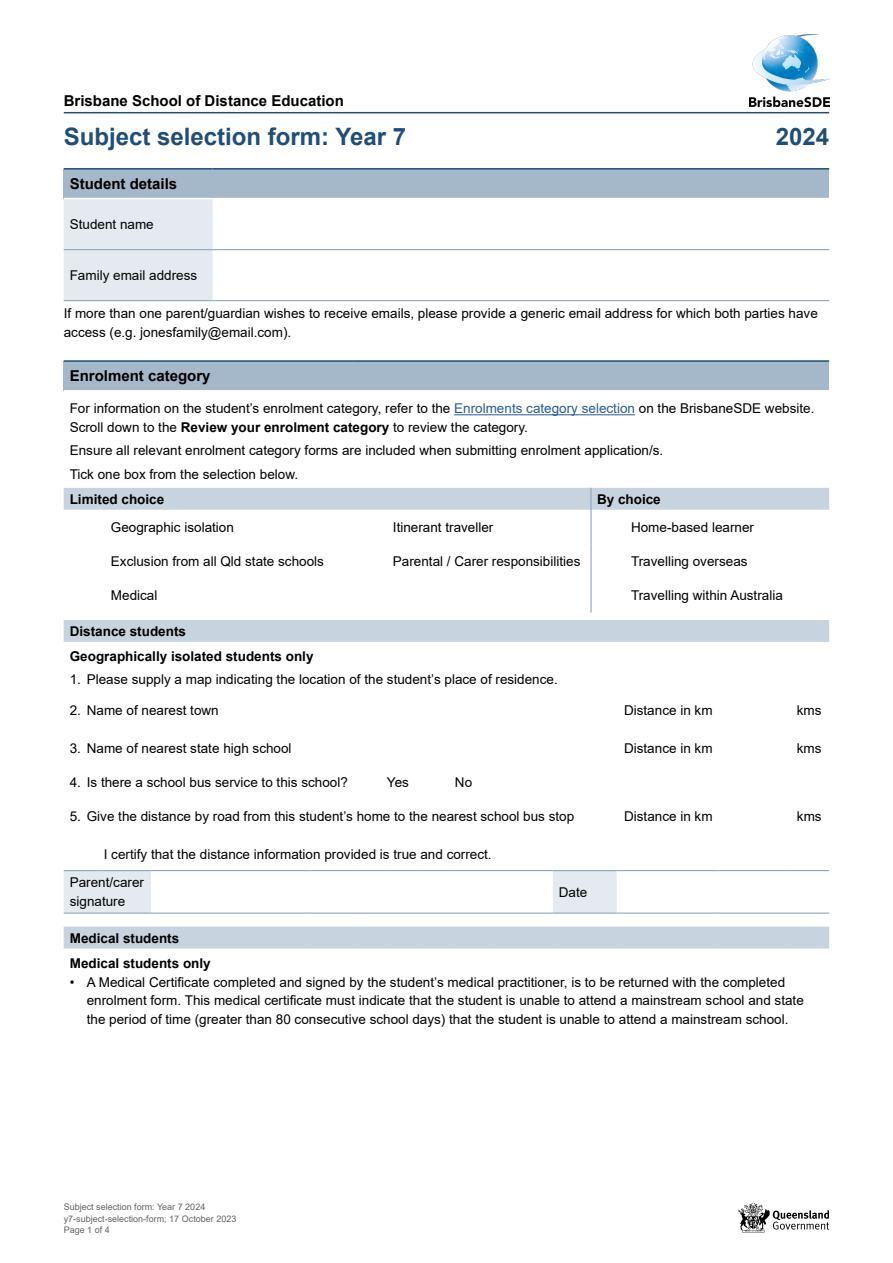
<style>
.page{position:relative;width:893px;height:1263px;background:#fff}
.page>*{position:absolute;margin:0;border:0;box-sizing:border-box;transform-origin:0 0}
.t1{font:700 24px "Arial";color:#1f4e79}
.t2{font:700 15px "Arial";color:#000}
.t3{font:13.5px/18.9px "Arial";color:#000}
.t4{font:700 13.5px/25px "Arial";color:#000}
.t5{font:9px "Arial";color:#646363}
.s1{color:#275b9b}
.s2{font-weight:700}
</style>
<div class="page">
<svg style="left:738px;top:1203px;width:91px;height:29px"></svg>
<hr style="left:64px;top:112px;width:765px;height:1px;background:#1f4e79">
<img style="left:749px;top:34px;width:80px;height:72px">
<div style="left:64px;top:169px;width:765px;height:30px;background:#a5b8c9"></div>
<div style="left:64px;top:199px;width:149px;height:101px;background:#e4eaef"></div>
<hr style="left:64px;top:249px;width:149px;height:1px;background:#8fa7bc">
<hr style="left:213px;top:249px;width:616px;height:1px;background:#8fa7bc">
<hr style="left:64px;top:300px;width:149px;height:1px;background:#8fa7bc">
<hr style="left:213px;top:300px;width:616px;height:1px;background:#8fa7bc">
<hr style="left:64px;top:168px;width:149px;height:2px;background:#1f4e79">
<hr style="left:213px;top:168px;width:616px;height:2px;background:#1f4e79">
<hr style="left:64px;top:198px;width:149px;height:1px;background:#fff">
<hr style="left:213px;top:198px;width:616px;height:1px;background:#fff">
<div style="left:64px;top:361px;width:765px;height:30px;background:#a5b8c9"></div>
<div style="left:64px;top:488px;width:765px;height:22px;background:#c7d3de"></div>
<hr style="left:64px;top:360px;width:41px;height:2px;background:#1f4e79">
<hr style="left:105px;top:360px;width:248px;height:2px;background:#1f4e79">
<hr style="left:353px;top:360px;width:34px;height:2px;background:#1f4e79">
<hr style="left:387px;top:360px;width:204px;height:2px;background:#1f4e79">
<hr style="left:591px;top:360px;width:34px;height:2px;background:#1f4e79">
<hr style="left:625px;top:360px;width:204px;height:2px;background:#1f4e79">
<hr style="left:64px;top:390px;width:41px;height:1px;background:#fff">
<hr style="left:105px;top:390px;width:248px;height:1px;background:#fff">
<hr style="left:353px;top:390px;width:34px;height:1px;background:#fff">
<hr style="left:387px;top:390px;width:204px;height:1px;background:#fff">
<hr style="left:591px;top:390px;width:34px;height:1px;background:#fff">
<hr style="left:625px;top:390px;width:204px;height:1px;background:#fff">
<hr style="left:590px;top:488px;width:2px;height:22px;background:#8fa7bc">
<hr style="left:590px;top:510px;width:2px;height:34px;background:#8fa7bc">
<hr style="left:590px;top:544px;width:2px;height:34px;background:#8fa7bc">
<hr style="left:590px;top:578px;width:2px;height:34px;background:#8fa7bc">
<hr style="left:454px;top:414px;width:181px;height:1px;background:#275b9b">
<svg style="left:64px;top:620px;width:765px;height:328px"></svg>
<svg style="left:64px;top:871px;width:552px;height:41px"></svg>
<hr style="left:64px;top:642px;width:34px;height:1px;background:#fff">
<hr style="left:98px;top:642px;width:53px;height:1px;background:#fff">
<hr style="left:151px;top:642px;width:159px;height:1px;background:#fff">
<hr style="left:310px;top:642px;width:43px;height:1px;background:#fff">
<hr style="left:353px;top:642px;width:34px;height:1px;background:#fff">
<hr style="left:387px;top:642px;width:34px;height:1px;background:#fff">
<hr style="left:421px;top:642px;width:34px;height:1px;background:#fff">
<hr style="left:455px;top:642px;width:34px;height:1px;background:#fff">
<hr style="left:489px;top:642px;width:64px;height:1px;background:#fff">
<hr style="left:553px;top:642px;width:63px;height:1px;background:#fff">
<hr style="left:616px;top:642px;width:103px;height:1px;background:#fff">
<hr style="left:719px;top:642px;width:72px;height:1px;background:#fff">
<hr style="left:791px;top:642px;width:38px;height:1px;background:#fff">
<hr style="left:64px;top:870px;width:34px;height:1px;background:#8fa7bc">
<hr style="left:98px;top:870px;width:53px;height:1px;background:#8fa7bc">
<hr style="left:64px;top:912px;width:34px;height:2px;background:#8fa7bc">
<hr style="left:98px;top:912px;width:53px;height:2px;background:#8fa7bc">
<hr style="left:553px;top:870px;width:63px;height:1px;background:#8fa7bc">
<hr style="left:553px;top:912px;width:63px;height:2px;background:#8fa7bc">
<hr style="left:151px;top:870px;width:159px;height:1px;background:#8fa7bc">
<hr style="left:310px;top:870px;width:43px;height:1px;background:#8fa7bc">
<hr style="left:353px;top:870px;width:34px;height:1px;background:#8fa7bc">
<hr style="left:387px;top:870px;width:34px;height:1px;background:#8fa7bc">
<hr style="left:421px;top:870px;width:34px;height:1px;background:#8fa7bc">
<hr style="left:455px;top:870px;width:34px;height:1px;background:#8fa7bc">
<hr style="left:489px;top:870px;width:64px;height:1px;background:#8fa7bc">
<hr style="left:151px;top:912px;width:159px;height:2px;background:#8fa7bc">
<hr style="left:310px;top:912px;width:43px;height:2px;background:#8fa7bc">
<hr style="left:353px;top:912px;width:34px;height:2px;background:#8fa7bc">
<hr style="left:387px;top:912px;width:34px;height:2px;background:#8fa7bc">
<hr style="left:421px;top:912px;width:34px;height:2px;background:#8fa7bc">
<hr style="left:455px;top:912px;width:34px;height:2px;background:#8fa7bc">
<hr style="left:489px;top:912px;width:64px;height:2px;background:#8fa7bc">
<hr style="left:616px;top:870px;width:103px;height:1px;background:#8fa7bc">
<hr style="left:719px;top:870px;width:72px;height:1px;background:#8fa7bc">
<hr style="left:791px;top:870px;width:38px;height:1px;background:#8fa7bc">
<hr style="left:616px;top:912px;width:103px;height:2px;background:#8fa7bc">
<hr style="left:719px;top:912px;width:72px;height:2px;background:#8fa7bc">
<hr style="left:791px;top:912px;width:38px;height:2px;background:#8fa7bc">
<hr style="left:64px;top:925px;width:34px;height:2px;background:#fff">
<hr style="left:98px;top:925px;width:53px;height:2px;background:#fff">
<hr style="left:151px;top:925px;width:159px;height:2px;background:#fff">
<hr style="left:310px;top:925px;width:43px;height:2px;background:#fff">
<hr style="left:353px;top:925px;width:34px;height:2px;background:#fff">
<hr style="left:387px;top:925px;width:34px;height:2px;background:#fff">
<hr style="left:421px;top:925px;width:34px;height:2px;background:#fff">
<hr style="left:455px;top:925px;width:34px;height:2px;background:#fff">
<hr style="left:489px;top:925px;width:64px;height:2px;background:#fff">
<hr style="left:553px;top:925px;width:63px;height:2px;background:#fff">
<hr style="left:616px;top:925px;width:103px;height:2px;background:#fff">
<hr style="left:719px;top:925px;width:72px;height:2px;background:#fff">
<hr style="left:791px;top:925px;width:38px;height:2px;background:#fff">
<p class="t2" style="left:64px;top:90px;width:282px">Brisbane School of Distance Education</p>
<h1 class="t1" style="left:64px;top:120px;width:344px">Subject selection form: Year 7</h1>
<h1 class="t1" style="left:776px;top:120px;width:55px">2024</h1>
<p class="t2" style="left:70px;top:173px;width:109px">Student details</p>
<p class="t3" style="left:70px;top:215px;width:86px">Student name</p>
<p class="t3" style="left:70px;top:266px;width:129px">Family email address</p>
<p class="t3" style="left:64px;top:304px;width:756px">If more than one parent/guardian wishes to receive emails, please provide a generic email address for which both parties have access (e.g. jonesfamily@email.com).</p>
<p class="t2" style="left:70px;top:365px;width:142px">Enrolment category</p>
<p class="t3" style="left:70px;top:399px;width:746px">For information on the student’s enrolment category, refer to the <span class="s1">Enrolments category selection</span> on the BrisbaneSDE website.<br>Scroll down to the <span class="s2">Review your enrolment category</span> to review the category.</p>
<p class="t3" style="left:70px;top:439px;width:595px;line-height:23.1px">Ensure all relevant enrolment category forms are included when submitting enrolment application/s.<br>Tick one box from the selection below.</p>
<p class="t4" style="left:70px;top:487px;width:96px">Limited choice</p>
<p class="t4" style="left:597px;top:487px;width:65px">By choice</p>
<p class="t3" style="left:111px;top:518px;width:125px">Geographic isolation</p>
<p class="t3" style="left:393px;top:518px;width:102px">Itinerant traveller</p>
<p class="t3" style="left:631px;top:518px;width:125px">Home-based learner</p>
<p class="t3" style="left:111px;top:552px;width:215px">Exclusion from all Qld state schools</p>
<p class="t3" style="left:393px;top:552px;width:189px">Parental / Carer responsibilities</p>
<p class="t3" style="left:631px;top:552px;width:118px">Travelling overseas</p>
<p class="t3" style="left:111px;top:586px;width:48px">Medical</p>
<p class="t3" style="left:631px;top:586px;width:153px">Travelling within Australia</p>
<p class="t4" style="left:70px;top:619px;width:245px">Distance students<br>Geographically isolated students only</p>
<p class="t3" style="left:70px;top:670px;width:490px">1. Please supply a map indicating the location of the student’s place of residence.</p>
<p class="t3" style="left:70px;top:700px;width:151px">2. Name of nearest town</p>
<p class="t3" style="left:624px;top:700px;width:90px">Distance in km</p>
<p class="t3" style="left:797px;top:700px;width:26px">kms</p>
<p class="t3" style="left:70px;top:739px;width:223px">3. Name of nearest state high school</p>
<p class="t3" style="left:624px;top:739px;width:90px">Distance in km</p>
<p class="t3" style="left:797px;top:739px;width:26px">kms</p>
<p class="t3" style="left:70px;top:773px;width:280px">4. Is there a school bus service to this school?</p>
<p class="t3" style="left:387px;top:773px;width:24px">Yes</p>
<p class="t3" style="left:455px;top:773px;width:19px">No</p>
<p class="t3" style="left:70px;top:807px;width:506px">5. Give the distance by road from this student’s home to the nearest school bus stop</p>
<p class="t3" style="left:624px;top:807px;width:90px">Distance in km</p>
<p class="t3" style="left:797px;top:807px;width:26px">kms</p>
<p class="t3" style="left:70px;top:839px;width:423px;line-height:28.8px;text-indent:34px">I certify that the distance information provided is true and correct.<br>Parent/carer</p>
<p class="t3" style="left:70px;top:892px;width:57px">signature</p>
<p class="t3" style="left:559px;top:882px;width:30px">Date</p>
<p class="t4" style="left:70px;top:925px;width:143px">Medical students<br>Medical students only</p>
<p class="t3" style="left:87px;top:972px;width:719px;text-indent:-17px">• A Medical Certificate completed and signed by the student’s medical practitioner, is to be returned with the completed enrolment form. This medical certificate must indicate that the student is unable to attend a mainstream school and state the period of time (greater than 80 consecutive school days) that the student is unable to attend a mainstream school.</p>
<p class="t5" style="left:64px;top:1201px;width:143px">Subject selection form: Year 7 2024</p>
<p class="t5" style="left:64px;top:1224px;width:48px">Page 1 of 4</p>
<p class="t5" style="left:64px;top:1212px;width:174px">y7-subject-selection-form; 17 October 2023</p>
</div>
